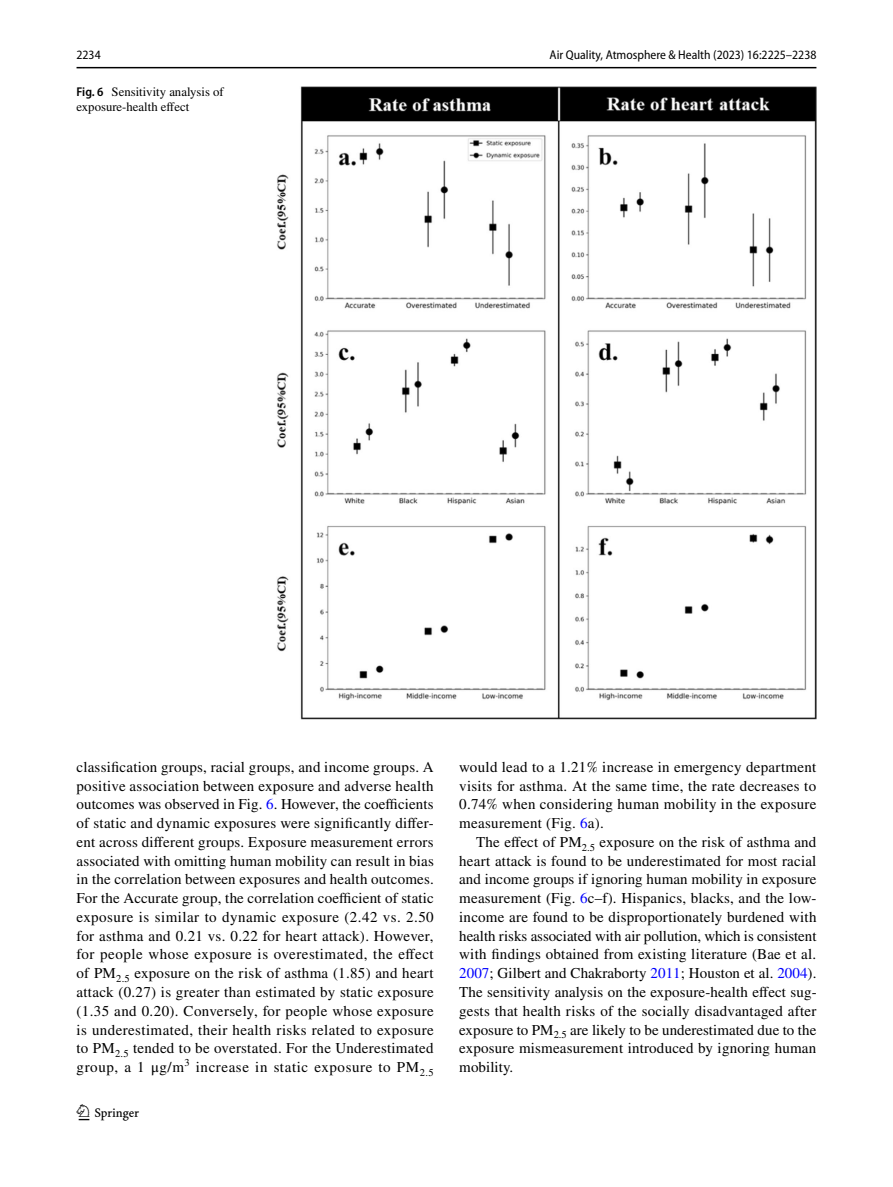
<style>
.page{position:relative;width:893px;height:1187px;background:#fff}
.page>*{position:absolute;margin:0;border:0;box-sizing:border-box;transform-origin:0 0}
.t1{font:22.5px "Springnew Regular 2";color:#000}
.t2{font:15px/18.8px "STIX";letter-spacing:.02em;color:#000;text-align:justify}
.t3{font:semi-condensed 12.75px "Myriad Pro";color:#000}
.t4{font:12.75px/15px "STIX";color:#000}
.s1{font-family:"Myriad Pro";font-weight:600;font-stretch:semi-condensed}
.s2{color:#00f}
</style>
<div class="page">
<hr style="left:77px;top:67px;width:739px;height:1px;background:#000">
<img style="left:277px;top:87px;width:539px;height:632px">
<p class="t3" style="left:77px;top:48px;width:26px">2234</p>
<p class="t3" style="left:550px;top:48px;width:268px">Air Quality, Atmosphere &amp; Health (2023) 16:2225–2238</p>
<p class="t4" style="left:77px;top:85px;width:149px"><span class="s1">Fig. 6</span> Sensitivity analysis of exposure-health effect</p>
<p class="t2" style="left:77px;top:758px;width:359px">classification groups, racial groups, and income groups. A positive association between exposure and adverse health outcomes was observed in Fig. <span class="s2">6</span>. However, the coefficients of static and dynamic exposures were significantly differ&shy;ent across different groups. Exposure measurement errors associated with omitting human mobility can result in bias in the correlation between exposures and health outcomes.<br>For the Accurate group, the correlation coefficient of static exposure is similar to dynamic exposure (2.42 vs. 2.50 for asthma and 0.21 vs. 0.22 for heart attack). However, for people whose exposure is overestimated, the effect of PM<sub>2.5</sub> exposure on the risk of asthma (1.85) and heart attack (0.27) is greater than estimated by static exposure (1.35 and 0.20). Conversely, for people whose exposure is underestimated, their health risks related to exposure to PM<sub>2.5</sub> tended to be overstated. For the Underestimated group, a 1 μg/m<sup>3</sup> increase in static exposure to PM<sub>2.5</sub></p>
<p class="t2" style="left:459px;top:758px;width:359px">would lead to a 1.21% increase in emergency department visits for asthma. At the same time, the rate decreases to 0.74% when considering human mobility in the exposure measurement (Fig. <span class="s2">6</span>a).</p>
<p class="t2" style="left:459px;top:833px;width:359px;text-indent:17px">The effect of PM<sub>2.5</sub> exposure on the risk of asthma and heart attack is found to be underestimated for most racial and income groups if ignoring human mobility in exposure measurement (Fig. <span class="s2">6</span>c–f). Hispanics, blacks, and the low&shy;income are found to be disproportionately burdened with health risks associated with air pollution, which is consistent with findings obtained from existing literature (Bae et al.<br><span class="s2">2007</span>; Gilbert and Chakraborty <span class="s2">2011</span>; Houston et al. <span class="s2">2004</span>).<br>The sensitivity analysis on the exposure-health effect sug&shy;gests that health risks of the socially disadvantaged after exposure to PM<sub>2.5</sub> are likely to be underestimated due to the exposure mismeasurement introduced by ignoring human mobility.</p>
<h1 class="t1" style="left:79px;top:1104px;width:62px">1 3</h1>
</div>
